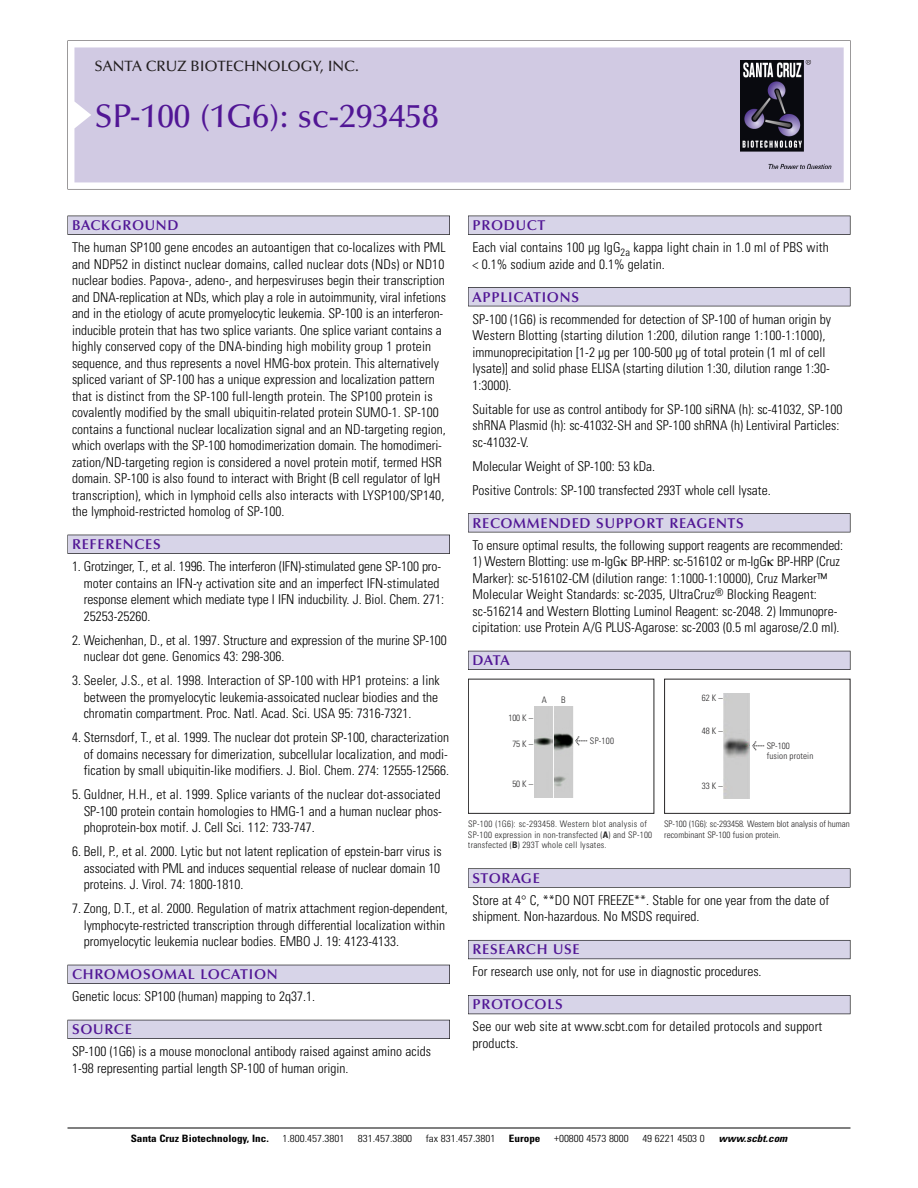
<style>
.page{position:relative;width:918px;height:1188px;background:#fff}
.page>*{position:absolute;margin:0;border:0;box-sizing:border-box;transform-origin:0 0}
.t1{font:500 33px "Optima";color:#511695}
.t2{font:500 15px "Optima";color:#231f20}
.t3{font:600 14.25px "Optima";letter-spacing:.05em;color:#511695}
.t4{font:300 condensed 13.5px/16.5px "Univers";color:#000}
.t5{font:300 condensed 10.2px "Univers";color:#000;scale:1.1 1}
.t6{font:700 condensed 10.2px "Univers";color:#000;scale:1.1 1}
.t7{font:italic 700 condensed 10.2px "Univers";color:#000;scale:1.1 1}
.t8{font:300 condensed 9px/10.5px "Univers";letter-spacing:.025em;color:#272627}
.t9{font:300 condensed 9px/10.5px "Univers";letter-spacing:.005em;color:#272526}
.s1{font-family:"Meta Plus";font-weight:400;font-stretch:normal;font-size:10.5px}
.s2{font-weight:700}
</style>
<div class="page">
<svg style="left:74px;top:41px;width:777px;height:148px"></svg>
<div style="left:74px;top:47px;width:770px;height:135px;background:#d1cae3"></div>
<img style="left:741px;top:60px;width:90px;height:108px">
<div style="left:68px;top:216px;width:382px;height:19px;background:#535256"></div>
<div style="left:68px;top:216px;width:381px;height:18px;background:#d7d4e8"></div>
<div style="left:68px;top:535px;width:382px;height:19px;background:#525156"></div>
<div style="left:68px;top:535px;width:381px;height:18px;background:#d7d4e8"></div>
<div style="left:68px;top:965px;width:382px;height:19px;background:#515057"></div>
<div style="left:68px;top:965px;width:381px;height:18px;background:#d7d4e8"></div>
<div style="left:68px;top:1020px;width:382px;height:19px;background:#535259"></div>
<div style="left:68px;top:1020px;width:381px;height:18px;background:#d7d4e8"></div>
<div style="left:468px;top:216px;width:382px;height:19px;background:#535256"></div>
<div style="left:468px;top:216px;width:382px;height:18px;background:#d7d4e8"></div>
<div style="left:468px;top:287px;width:382px;height:19px;background:#515155"></div>
<div style="left:468px;top:288px;width:382px;height:18px;background:#d7d4e8"></div>
<div style="left:468px;top:513px;width:382px;height:19px;background:#545357"></div>
<div style="left:468px;top:514px;width:382px;height:18px;background:#d7d4e8"></div>
<div style="left:468px;top:651px;width:382px;height:19px;background:#535259"></div>
<div style="left:468px;top:651px;width:382px;height:18px;background:#d7d4e8"></div>
<div style="left:468px;top:868px;width:382px;height:20px;background:#666"></div>
<div style="left:468px;top:869px;width:382px;height:18px;background:#d7d4e8"></div>
<div style="left:468px;top:940px;width:382px;height:19px;background:#5e5d65"></div>
<div style="left:468px;top:941px;width:382px;height:18px;background:#d7d4e8"></div>
<div style="left:468px;top:995px;width:382px;height:19px;background:#55545b"></div>
<div style="left:468px;top:996px;width:382px;height:18px;background:#d7d4e8"></div>
<hr style="left:68px;top:1128px;width:782px;height:1px;background:#000">
<div style="left:664px;top:679px;width:186px;height:135px;border:1px solid #272526"></div>
<img style="left:724px;top:694px;width:26px;height:104px">
<div style="left:468px;top:679px;width:186px;height:135px;border:1px solid #272627"></div>
<img style="left:534px;top:706px;width:39px;height:91px">
<p class="t2" style="left:94px;top:60px;width:266px">SANTA CRUZ BIOTECHNOLOGY, INC.</p>
<p class="t1" style="left:94px;top:102px;width:346px">SP-100 (1G6): sc-293458</p>
<p class="t3" style="left:72px;top:219px;width:108px">BACKGROUND</p>
<p class="t4" style="left:72px;top:240px;width:375px">The human SP100 gene encodes an autoantigen that co-localizes with PML and NDP52 in distinct nuclear domains, called nuclear dots (NDs) or ND10 nuclear bodies. Papova-, adeno-, and herpesviruses begin their transcription and DNA-replication at NDs, which play a role in autoimmunity, viral infetions and in the etiology of acute promyelocytic leukemia. SP-100 is an interferon&shy;inducible protein that has two splice variants. One splice variant contains a highly conserved copy of the DNA-binding high mobility group 1 protein sequence, and thus represents a novel HMG-box protein. This alternatively spliced variant of SP-100 has a unique expression and localization pattern that is distinct from the SP-100 full-length protein. The SP100 protein is covalently modified by the small ubiquitin-related protein SUMO-1. SP-100 contains a functional nuclear localization signal and an ND-targeting region, which overlaps with the SP-100 homodimerization domain. The homodimeri&shy;zation/ND-targeting region is considered a novel protein motif, termed HSR domain. SP-100 is also found to interact with Bright (B cell regulator of IgH transcription), which in lymphoid cells also interacts with LYSP100/SP140, the lymphoid-restricted homolog of SP-100.</p>
<p class="t3" style="left:72px;top:538px;width:90px">REFERENCES</p>
<p class="t4" style="left:84px;top:559px;width:362px;text-indent:-12px">1. Grotzinger, T., et al. 1996. The interferon (IFN)-stimulated gene SP-100 pro&shy;moter contains an IFN- activation site and an imperfect IFN-stimulated response element which mediate type I IFN inducbility. J. Biol. Chem. 271:<br>25253-25260.</p>
<p class="t4" style="left:84px;top:633px;width:365px;text-indent:-12px">2. Weichenhan, D., et al. 1997. Structure and expression of the murine SP-100 nuclear dot gene. Genomics 43: 298-306.</p>
<p class="t4" style="left:84px;top:673px;width:358px;text-indent:-12px">3. Seeler, J.S., et al. 1998. Interaction of SP-100 with HP1 proteins: a link between the promyelocytic leukemia-assoicated nuclear biodies and the chromatin compartment. Proc. Natl. Acad. Sci. USA 95: 7316-7321.</p>
<p class="t4" style="left:84px;top:730px;width:367px;text-align:justify;text-indent:-12px">4. Sternsdorf, T., et al. 1999. The nuclear dot protein SP-100, characterization of domains necessary for dimerization, subcellular localization, and modi&shy;fication by small ubiquitin-like modifiers. J. Biol. Chem. 274: 12555-12566.</p>
<p class="t4" style="left:84px;top:787px;width:360px;text-align:justify;text-indent:-12px">5. Guldner, H.H., et al. 1999. Splice variants of the nuclear dot-associated SP-100 protein contain homologies to HMG-1 and a human nuclear phos&shy;phoprotein-box motif. J. Cell Sci. 112: 733-747.</p>
<p class="t4" style="left:84px;top:844px;width:359px;text-align:justify;text-indent:-12px">6. Bell, P., et al. 2000. Lytic but not latent replication of epstein-barr virus is associated with PML and induces sequential release of nuclear domain 10 proteins. J. Virol. 74: 1800-1810.</p>
<p class="t4" style="left:84px;top:901px;width:366px;text-indent:-12px">7. Zong, D.T., et al. 2000. Regulation of matrix attachment region-dependent, lymphocyte-restricted transcription through differential localization within promyelocytic leukemia nuclear bodies. EMBO J. 19: 4123-4133.</p>
<p class="t3" style="left:72px;top:968px;width:207px">CHROMOSOMAL LOCATION</p>
<p class="t4" style="left:72px;top:990px;width:245px">Genetic locus: SP100 (human) mapping to 2q37.1.</p>
<p class="t3" style="left:72px;top:1023px;width:61px">SOURCE</p>
<p class="t4" style="left:72px;top:1045px;width:361px">SP-100 (1G6) is a mouse monoclonal antibody raised against amino acids<br>1-98 representing partial length SP-100 of human origin.</p>
<p class="t3" style="left:473px;top:219px;width:74px">PRODUCT</p>
<p class="t4" style="left:473px;top:240px;width:358px">Each vial contains 100 µg IgG<sub>2a</sub> kappa light chain in 1.0 ml of PBS with &lt; 0.1% sodium azide and 0.1% gelatin.</p>
<p class="t3" style="left:473px;top:291px;width:108px">APPLICATIONS</p>
<p class="t4" style="left:473px;top:312px;width:360px">SP-100 (1G6) is recommended for detection of SP-100 of human origin by Western Blotting (starting dilution 1:200, dilution range 1:100-1:1000), immunoprecipitation [1-2 µg per 100-500 µg of total protein (1 ml of cell lysate)] and solid phase ELISA (starting dilution 1:30, dilution range 1:30- 1:3000).</p>
<p class="t4" style="left:473px;top:402px;width:371px">Suitable for use as control antibody for SP-100 siRNA (h): sc-41032, SP-100 shRNA Plasmid (h): sc-41032-SH and SP-100 shRNA (h) Lentiviral Particles: sc-41032-V.</p>
<p class="t4" style="left:473px;top:459px;width:184px">Molecular Weight of SP-100: 53 kDa.</p>
<p class="t4" style="left:473px;top:483px;width:300px">Positive Controls: SP-100 transfected 293T whole cell lysate.</p>
<p class="t3" style="left:473px;top:517px;width:273px">RECOMMENDED SUPPORT REAGENTS</p>
<p class="t4" style="left:473px;top:538px;width:372px">To ensure optimal results, the following support reagents are recommended:</p>
<p class="t4" style="left:473px;top:555px;width:369px">1) Western Blotting: use m-IgG BP-HRP: sc-516102 or m-IgG BP-HRP (Cruz Marker): sc-516102-CM (dilution range: 1:1000-1:10000), Cruz Marker™ Molecular Weight Standards: sc-2035, UltraCruz<sup>®</sup> Blocking Reagent: sc-516214 and Western Blotting Luminol Reagent: sc-2048. 2) Immunopre&shy;cipitation: use Protein A/G PLUS-Agarose: sc-2003 (0.5 ml agarose/2.0 ml).</p>
<p class="t3" style="left:473px;top:654px;width:39px">DATA</p>
<p class="t8" style="left:508px;top:714px;width:26px">100 K–</p>
<p class="t8" style="left:512px;top:740px;width:22px">75K–</p>
<p class="t8" style="left:512px;top:779px;width:22px">50K–</p>
<p class="t8" style="left:542px;top:695px;width:7px">A</p>
<p class="t8" style="left:561px;top:695px;width:6px">B</p>
<p class="t8" style="left:575px;top:736px;width:40px"><span class="s1">&lt;</span> SP-100</p>
<p class="t9" style="left:702px;top:694px;width:22px">62 K –</p>
<p class="t9" style="left:702px;top:726px;width:22px">48 K –</p>
<p class="t9" style="left:702px;top:782px;width:22px">33 K –</p>
<p class="t9" style="left:767px;top:741px;width:48px;text-indent:-15px"><span class="s1">&lt;</span> SP-100<br>fusion protein</p>
<p class="t8" style="left:468px;top:820px;width:186px">SP-100 (1G6): sc-293458. Western blot analysis of<br>SP-100 expression in non-transfected (<span class="s2">A</span>) and SP-100 transfected (<span class="s2">B</span>) 293T whole cell lysates.</p>
<p class="t9" style="left:664px;top:820px;width:187px">SP-100 (1G6): sc-293458. Western blot analysis of human recombinant SP-100 fusion protein.</p>
<p class="t3" style="left:473px;top:872px;width:69px">STORAGE</p>
<p class="t4" style="left:473px;top:893px;width:358px">Store at 4° C, **DO NOT FREEZE**. Stable for one year from the date of shipment. Non-hazardous. No MSDS required.</p>
<p class="t3" style="left:473px;top:944px;width:109px">RESEARCH USE</p>
<p class="t4" style="left:473px;top:965px;width:291px">For research use only, not for use in diagnostic procedures.</p>
<p class="t3" style="left:473px;top:999px;width:92px">PROTOCOLS</p>
<p class="t4" style="left:473px;top:1020px;width:351px">See our web site at www.scbt.com for detailed protocols and support products.</p>
<p class="t6" style="left:131px;top:1135px;width:127px">Santa Cruz Biotechnology, Inc.</p>
<p class="t5" style="left:282px;top:1135px;width:58px">1.800.457.3801</p>
<p class="t5" style="left:358px;top:1135px;width:51px">831.457.3800</p>
<p class="t5" style="left:426px;top:1135px;width:65px">fax 831.457.3801</p>
<p class="t6" style="left:509px;top:1135px;width:30px">Europe</p>
<p class="t5" style="left:554px;top:1135px;width:69px">+00800 4573 8000</p>
<p class="t5" style="left:642px;top:1135px;width:58px">49 6221 4503 0</p>
<p class="t7" style="left:719px;top:1135px;width:66px">www.scbt.com</p>
</div>
